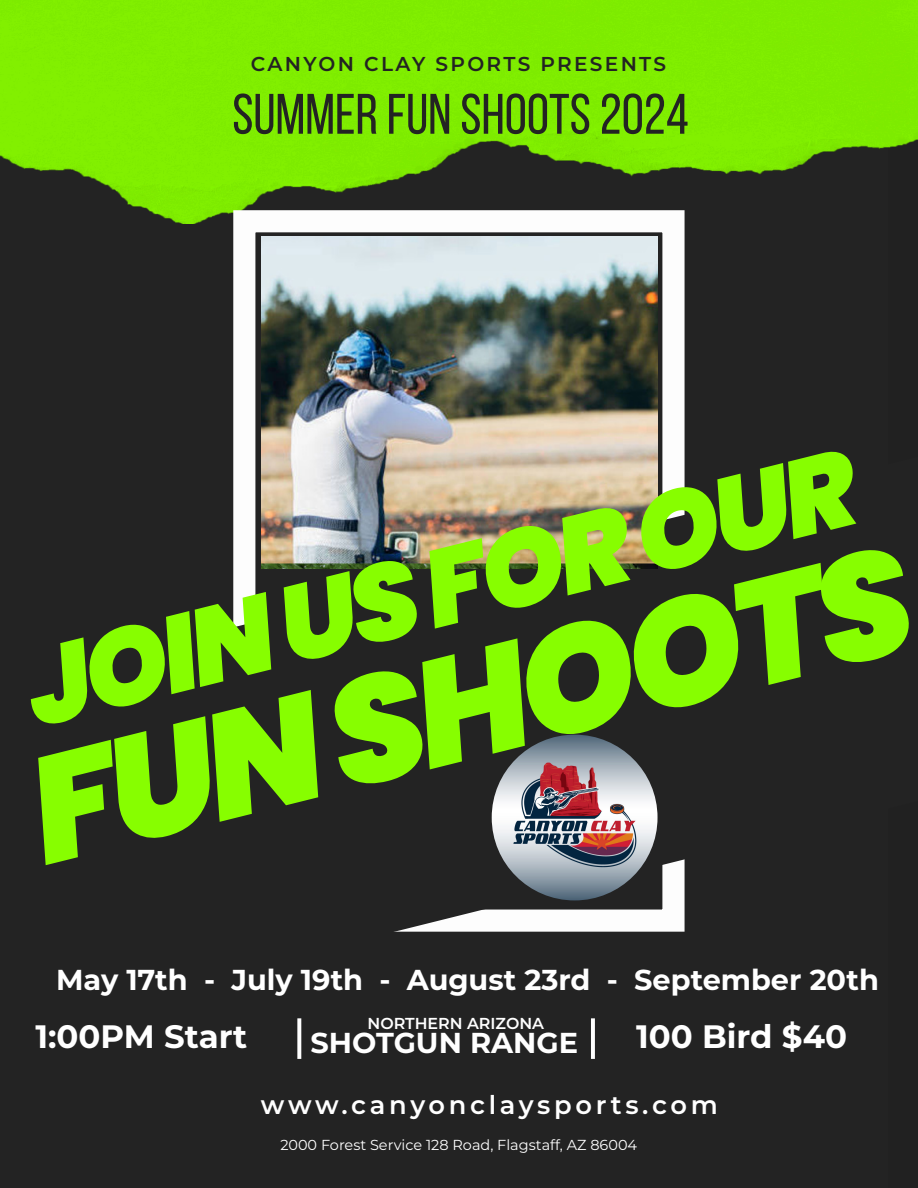
<style>
.page{position:relative;width:918px;height:1188px;background:#fff}
.page>*{position:absolute;margin:0;border:0;box-sizing:border-box;transform-origin:0 0}
.t1{font:italic 900 149.7px "Poppins";color:#87fe00}
.t2{font:italic 900 108px "Poppins";color:#87fe00}
.t3{font:57px "Bebas Neue";color:#232323}
.t4{font:700 32.4px "Montserrat";color:#fff}
.t5{font:700 28.8px "Montserrat";color:#fff}
.t6{font:600 25.65px "Montserrat";letter-spacing:.145em;color:#fff}
.t7{font:600 20.1px "Montserrat";letter-spacing:.115em;color:#232323}
.t8{font:600 15.9px "Montserrat";color:#fff}
.t9{font:14.4px "Montserrat";color:#fff}
</style>
<div class="page">
<div style="left:0;top:2px;width:888px;height:1186px;background:#232323"></div>
<img style="left:0;top:0;width:918px;height:223px">
<div style="left:233px;top:210px;width:452px;height:722px;border:22px solid #fdfdfd"></div>
<svg style="left:233px;top:457px;width:685px;height:573px"></svg>
<img style="left:262px;top:237px;width:396px;height:332px">
<svg style="left:297px;top:1018px;width:4px;height:41px"></svg>
<svg style="left:591px;top:1018px;width:4px;height:41px"></svg>
<img style="left:492px;top:735px;width:166px;height:165px;border-radius:83px">
<p class="t7" style="left:251px;top:49px;width:417px">CANYON CLAY SPORTS PRESENTS</p>
<h3 class="t3" style="left:232px;top:83px;width:458px">SUMMER fUN SHOOTS 2024</h3>
<h2 class="t2" style="left:13px;top:630px;width:853px;rotate:-14deg">JOIN US FOR OUR</h2>
<h1 class="t1" style="left:12px;top:730px;width:906px;rotate:-14deg">FUN SHOOTS</h1>
<p class="t5" style="left:56px;top:959px;width:824px">May 17th - July 19th - August 23rd - September 20th</p>
<p class="t8" style="left:368px;top:1012px;width:178px">NORTHERN ARIZONA</p>
<p class="t5" style="left:311px;top:1022px;width:269px">SHOTGUN RANGE</p>
<p class="t4" style="left:35px;top:1013px;width:213px">1:00PM Start</p>
<p class="t4" style="left:636px;top:1013px;width:212px">100 Bird $40</p>
<p class="t6" style="left:261px;top:1087px;width:458px">www.canyonclaysports.com</p>
<p class="t9" style="left:280px;top:1135px;width:358px">2000 Forest Service 128 Road, Flagstaff, AZ 86004</p>
</div>
